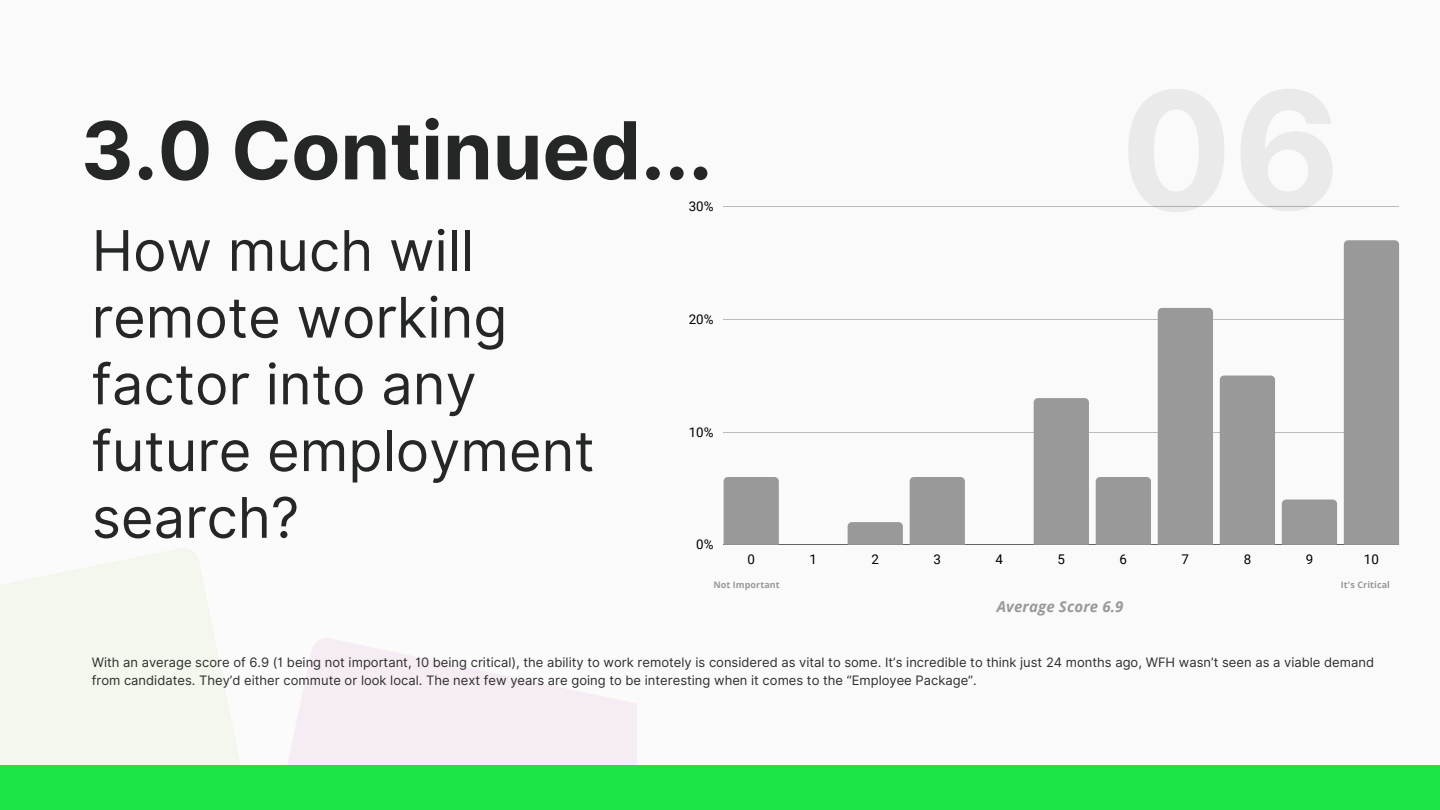
<style>
.page{position:relative;width:1440px;height:810px;background:#fafafa}
.page>*{position:absolute;margin:0;border:0;box-sizing:border-box;transform-origin:0 0}
.t1{font:700 80px "Inter";color:#242725}
.t2{font:56px/66.7px "Inter";color:#242725}
.t3{font:italic 700 15px "Open Sans";letter-spacing:.01em;color:#999}
.t4{font:13.4px "Roboto";color:#000}
.t5{font:13px/18px "Inter";color:#2e2e2e}
.t6{font:700 9px "Open Sans";letter-spacing:.01em;color:#999}
</style>
<div class="page">
<hr style="left:724px;top:206px;width:675px;height:1px;background:#000">
<hr style="left:724px;top:319px;width:675px;height:1px;background:#000">
<hr style="left:724px;top:432px;width:675px;height:1px;background:#000">
<hr style="left:724px;top:545px;width:675px;height:1px;background:#000">
<div style="left:724px;top:477px;width:55px;height:68px;background:#999"></div>
<svg style="left:848px;top:522px;width:55px;height:23px"></svg>
<div style="left:910px;top:477px;width:55px;height:68px;background:#999"></div>
<div style="left:1034px;top:398px;width:55px;height:147px;background:#999"></div>
<div style="left:1096px;top:477px;width:55px;height:68px;background:#999"></div>
<div style="left:1158px;top:308px;width:55px;height:237px;background:#999"></div>
<div style="left:1220px;top:376px;width:55px;height:169px;background:#999"></div>
<div style="left:1282px;top:500px;width:55px;height:45px;background:#999"></div>
<div style="left:1344px;top:240px;width:55px;height:305px;background:#999"></div>
<div style="left:0;top:765px;width:1440px;height:45px;background:#1ae545"></div>
<p class="t1" style="left:81px;top:103px;width:633px">3.0 Continued...</p>
<p class="t2" style="left:92px;top:217px;width:504px">How much will remote working factor into any future employment search?</p>
<p class="t4" style="left:689px;top:199px;width:26px">30%</p>
<p class="t4" style="left:689px;top:311px;width:26px">20%</p>
<p class="t4" style="left:689px;top:424px;width:26px">10%</p>
<p class="t4" style="left:696px;top:537px;width:19px">0%</p>
<p class="t4" style="left:747px;top:552px;width:9px">0</p>
<p class="t4" style="left:809px;top:552px;width:9px">1</p>
<p class="t4" style="left:872px;top:552px;width:9px">2</p>
<p class="t4" style="left:934px;top:552px;width:9px">3</p>
<p class="t4" style="left:996px;top:552px;width:9px">4</p>
<p class="t4" style="left:1058px;top:552px;width:9px">5</p>
<p class="t4" style="left:1120px;top:552px;width:9px">6</p>
<p class="t4" style="left:1182px;top:552px;width:9px">7</p>
<p class="t4" style="left:1244px;top:552px;width:9px">8</p>
<p class="t4" style="left:1306px;top:552px;width:9px">9</p>
<p class="t4" style="left:1364px;top:552px;width:16px">10</p>
<p class="t6" style="left:713px;top:578px;width:68px">Not Important</p>
<p class="t6" style="left:1341px;top:578px;width:51px">It's Critical</p>
<p class="t3" style="left:997px;top:596px;width:128px">Average Score 6.9</p>
<p class="t5" style="left:92px;top:653px;width:1284px">With an average score of 6.9 (1 being not important, 10 being critical), the ability to work remotely is considered as vital to some. It’s incredible to think just 24 months ago, WFH wasn’t seen as a viable demand from candidates. They’d either commute or look local. The next few years are going to be interesting when it comes to the “Employee Package”.</p>
</div>
